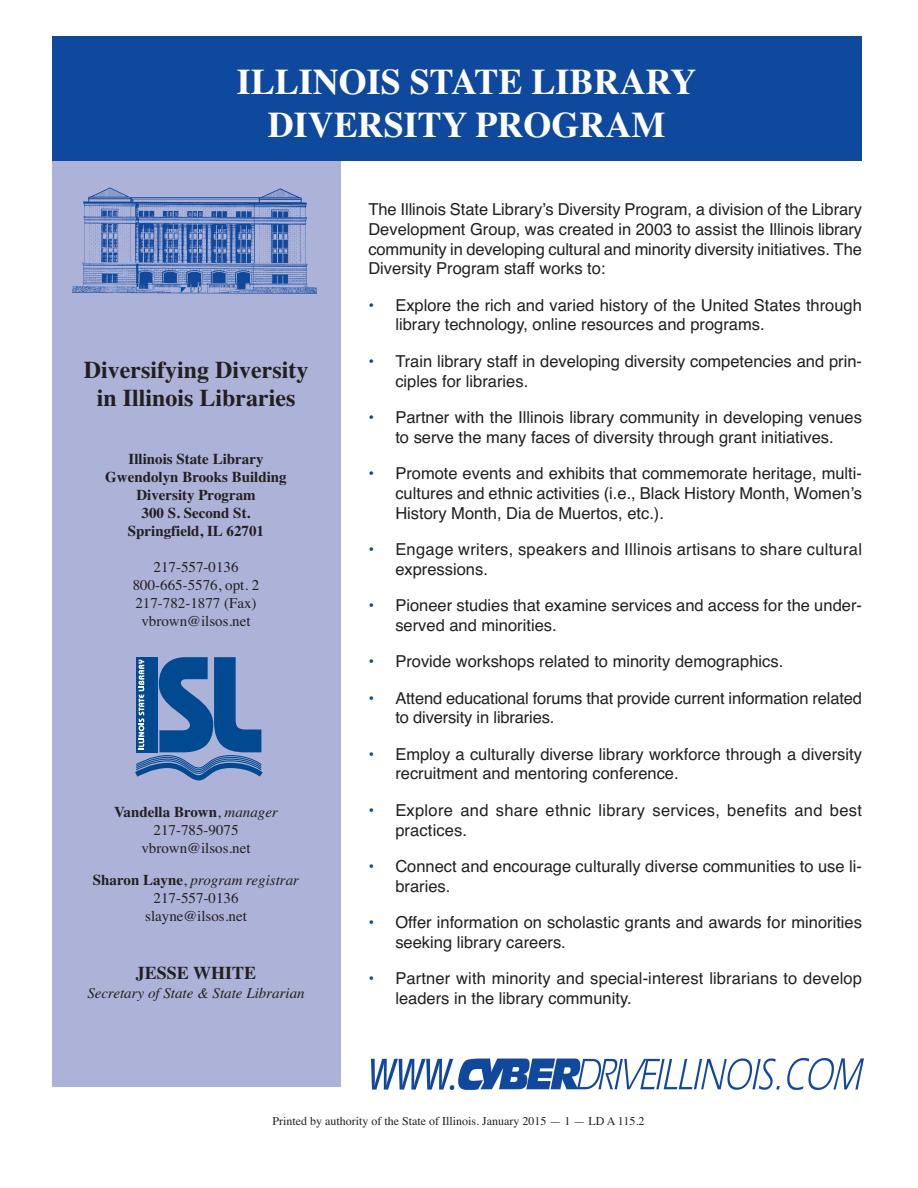
<style>
.page{position:relative;width:918px;height:1188px;background:#fff}
.page>*{position:absolute;margin:0;border:0;box-sizing:border-box;transform-origin:0 0}
.t1{font:700 36px/43.2px "Times";color:#fff;text-align:center}
.t2{font:700 24px/28.8px "Times";color:#231f20;text-align:center}
.t3{font:700 18px "Times";color:#231f20}
.t4{font:16.5px/19.8px "Helvetica";color:#231f20}
.t5{font:16.5px/19.8px "Helvetica";letter-spacing:.02em;color:#231f20}
.t6{font:15px/18px "Times";color:#231f20;text-align:center}
.t7{font:700 15px/18px "Times";color:#231f20;text-align:center}
.t8{font:italic 15px "Times";color:#231f20}
.t9{font:12px "Times";color:#231f20}
.s1{font-weight:700}
.s2{font-style:italic}
.s3{color:#0f499d}
</style>
<div class="page">
<div style="left:52px;top:156px;width:288px;height:931px;background:#adb3d8"></div>
<div style="left:52px;top:36px;width:810px;height:125px;background:#0f499d"></div>
<img style="left:72px;top:187px;width:245px;height:107px">
<img style="left:371px;top:1059px;width:493px;height:30px">
<div style="left:52px;top:652px;width:289px;height:139px;background:#adb3d8"></div>
<svg style="left:135px;top:657px;width:128px;height:123px"></svg>
<h1 class="t1" style="left:237px;top:60px;width:461px">ILLINOIS STATE LIBRARY<br>DIVERSITY PROGRAM</h1>
<h2 class="t2" style="left:84px;top:355px;width:226px">Diversifying Diversity in Illinois Libraries</h2>
<p class="t7" style="left:105px;top:450px;width:183px">Illinois State Library<br>Gwendolyn Brooks Building<br>Diversity Program<br>300 S. Second St.<br>Springfield, IL 62701</p>
<p class="t6" style="left:133px;top:558px;width:128px">217-557-0136<br>800-665-5576, opt. 2<br>217-782-1877 (Fax) vbrown@ilsos.net</p>
<p class="t6" style="left:114px;top:803px;width:165px"><span class="s1">Vandella Brown</span>, <span class="s2">manager<br></span>217-785-9075 vbrown@ilsos.net</p>
<p class="t6" style="left:93px;top:871px;width:208px"><span class="s1">Sharon Layne</span>, <span class="s2">program registrar<br></span>217-557-0136<br>slayne@ilsos.net</p>
<p class="t3" style="left:136px;top:962px;width:122px">JESSE WHITE</p>
<p class="t8" style="left:87px;top:984px;width:219px">Secretary of State &amp; State Librarian</p>
<p class="t4" style="left:368px;top:199px;width:495px;text-align:justify">The Illinois State Library’s Diversity Program, a division of the Library Development Group, was created in 2003 to assist the Illinois library community in developing cultural and minority diversity initiatives. The Diversity Program staff works to:</p>
<p class="t4" style="left:395px;top:295px;width:468px;text-indent:-27px"><span class="s3">•</span> Explore the rich and varied history of the United States through library technology, online resources and programs.</p>
<p class="t4" style="left:395px;top:351px;width:468px;text-indent:-27px"><span class="s3">•</span> Train library staff in developing diversity competencies and prin&shy;ciples for libraries.</p>
<p class="t4" style="left:368px;top:407px;width:495px;text-align:center"><span class="s3">•</span> Partner with the Illinois library community in developing venues to serve the many faces of diversity through grant initiatives.</p>
<p class="t4" style="left:395px;top:463px;width:468px;text-align:justify;text-indent:-27px"><span class="s3">•</span> Promote events and exhibits that commemorate heritage, multi&shy;cultures and ethnic activities (i.e., Black History Month, Women’s History Month, Dia de Muertos, etc.).</p>
<p class="t5" style="left:395px;top:539px;width:468px;text-indent:-27px"><span class="s3">•</span> Engage writers, speakers and Illinois artisans to share cultural expressions.</p>
<p class="t4" style="left:395px;top:596px;width:468px;text-indent:-27px"><span class="s3">•</span> Pioneer studies that examine services and access for the under&shy;served and minorities.</p>
<p class="t4" style="left:368px;top:652px;width:416px"><span class="s3">•</span> Provide workshops related to minority demographics.</p>
<p class="t4" style="left:395px;top:688px;width:468px;text-indent:-27px"><span class="s3">•</span> Attend educational forums that provide current information related to diversity in libraries.</p>
<p class="t4" style="left:395px;top:744px;width:468px;text-indent:-27px"><span class="s3">•</span> Employ a culturally diverse library workforce through a diversity recruitment and mentoring conference.</p>
<p class="t5" style="left:395px;top:800px;width:468px;text-indent:-27px"><span class="s3">•</span> Explore and share ethnic library services, benefits and best practices.</p>
<p class="t4" style="left:395px;top:856px;width:468px;text-indent:-27px"><span class="s3">•</span> Connect and encourage culturally diverse communities to use li&shy;braries.</p>
<p class="t4" style="left:395px;top:912px;width:468px;text-indent:-27px"><span class="s3">•</span> Offer information on scholastic grants and awards for minorities seeking library careers.</p>
<p class="t4" style="left:395px;top:969px;width:468px;text-indent:-27px"><span class="s3">•</span> Partner with minority and special-interest librarians to develop leaders in the library community.</p>
<p class="t9" style="left:273px;top:1114px;width:373px">Printed by authority of the State of Illinois. January 2015 — 1 — LD A 115.2</p>
</div>
